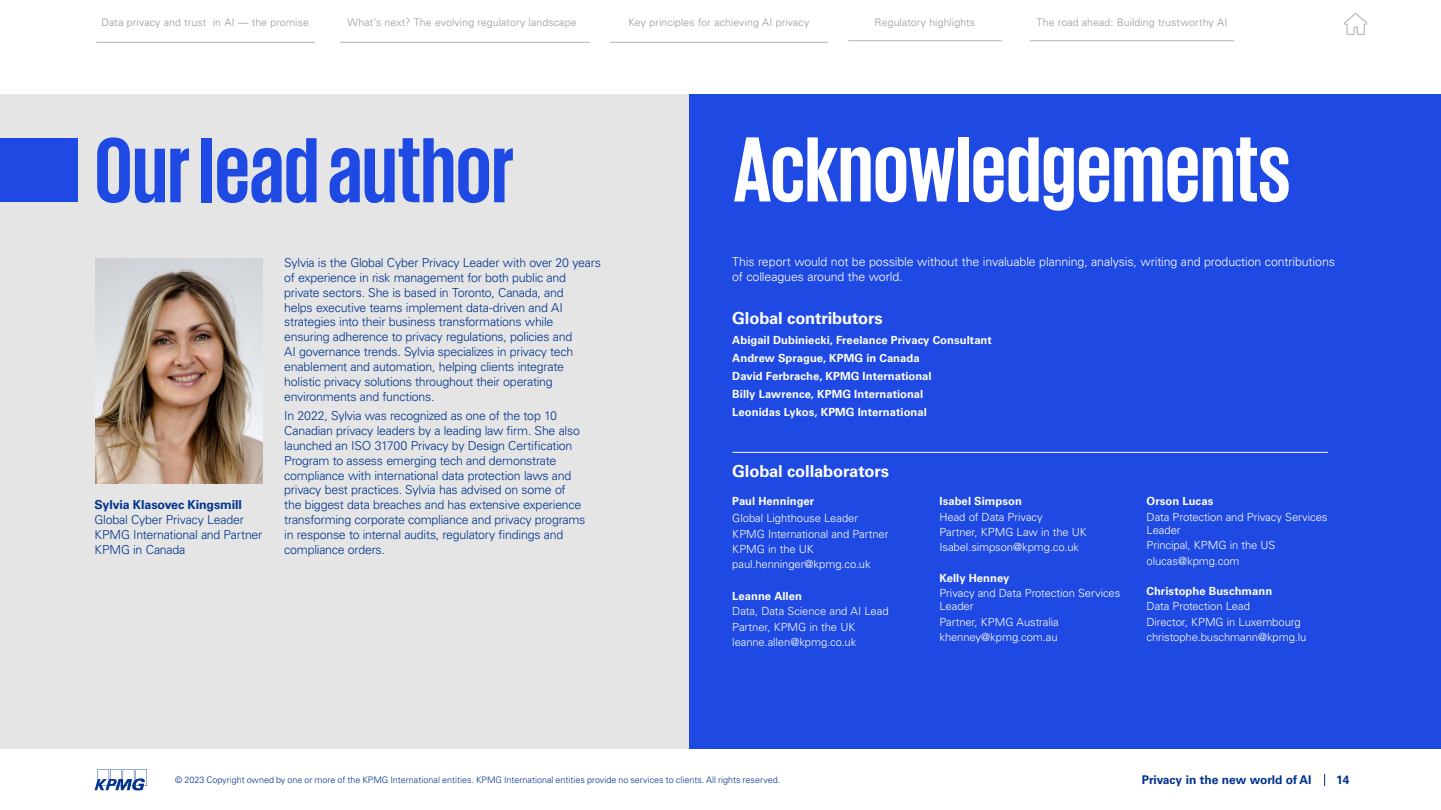
<style>
.page{position:relative;width:1441px;height:810px;background:#fff}
.page>*{position:absolute;margin:0;border:0;box-sizing:border-box;transform-origin:0 0}
.t1{font:700 94.5px "KPMG";color:#fff}
.t2{font:700 94.5px "KPMG";color:#1e49e2}
.t3{font:700 16.5px "Univers LT Std";letter-spacing:-.01em;color:#fff}
.t4{font:300 12.38px/14.9px "Univers LT Std";letter-spacing:-.02em;color:#00338d}
.t5{font:300 12.38px/14.9px "Univers LT Std";letter-spacing:-.01em;color:#fff}
.t6{font:700 12.38px "Univers LT Std";letter-spacing:-.01em;color:#00338d}
.t7{font:700 12px "Univers LT Std";color:#00338d}
.t8{font:300 11.25px/15.2px "Univers LT Std";letter-spacing:-.01em;color:#fff}
.t9{font:700 11.25px/18.1px "Univers LT Std";letter-spacing:.005em;color:#fff}
.t10{font:300 10.5px "Univers LT Std";letter-spacing:.01em;color:#989898}
.t11{font:300 9px "Univers LT Std";color:#00338d}
</style>
<div class="page">
<div style="left:0;top:94px;width:732px;height:655px;background:#e5e5e5"></div>
<div style="left:689px;top:94px;width:751px;height:655px;background:#1e49e2"></div>
<div style="left:0;top:138px;width:77px;height:64px;background:#1e49e2"></div>
<img style="left:96px;top:258px;width:166px;height:225px">
<hr style="left:732px;top:452px;width:595px;height:1px;background:#fff">
<svg style="left:94px;top:769px;width:53px;height:22px"></svg>
<svg style="left:1324px;top:774px;width:1px;height:12px"></svg>
<svg style="left:1344px;top:13px;width:24px;height:22px"></svg>
<hr style="left:97px;top:42px;width:217px;height:1px;background:#b2b2b2">
<hr style="left:340px;top:42px;width:249px;height:1px;background:#b2b2b2">
<hr style="left:610px;top:42px;width:217px;height:1px;background:#b2b2b2">
<hr style="left:848px;top:40px;width:153px;height:1px;background:#b2b2b2">
<hr style="left:1030px;top:40px;width:203px;height:1px;background:#b2b2b2">
<p class="t10" style="left:102px;top:16px;width:209px">Data privacy and trust in AI — the promise</p>
<p class="t10" style="left:347px;top:16px;width:230px">What’s next? The evolving regulatory landscape</p>
<p class="t10" style="left:628px;top:16px;width:182px">Key principles for achieving AI privacy</p>
<p class="t10" style="left:874px;top:16px;width:102px">Regulatory highlights</p>
<p class="t10" style="left:1036px;top:16px;width:192px">The road ahead: Building trustworthy AI</p>
<h1 class="t2" style="left:94px;top:123px;width:421px">Our leadauthor</h1>
<h1 class="t1" style="left:733px;top:122px;width:559px">Acknowledgements</h1>
<p class="t6" style="left:94px;top:498px;width:149px">Sylvia Klasovec Kingsmill</p>
<p class="t4" style="left:94px;top:512px;width:169px">Global Cyber Privacy Leader<br>KPMG International and Partner<br>KPMG in Canada</p>
<p class="t4" style="left:284px;top:255px;width:318px">Sylvia is the Global Cyber Privacy Leader with over 20 years of experience in risk management for both public and private sectors. She is based in Toronto, Canada, and<br>helps executive teams implement data-driven and AI strategies into their business transformations while ensuring adherence to privacy regulations, policies and<br>AI governance trends. Sylvia specializes in privacy tech enablement and automation, helping clients integrate holistic privacy solutions throughout their operating environments and functions.</p>
<p class="t4" style="left:284px;top:408px;width:302px">In 2022, Sylvia was recognized as one of the top 10<br>Canadian privacy leaders by a leading law firm. She also launched an ISO 31700 Privacy by Design Certification Program to assess emerging tech and demonstrate compliance with international data protection laws and privacy best practices. Sylvia has advised on some of the biggest data breaches and has extensive experience transforming corporate compliance and privacy programs in response to internal audits, regulatory findings and compliance orders.</p>
<p class="t5" style="left:732px;top:254px;width:604px">This report would not be possible without the invaluable planning, analysis, writing and production contributions of colleagues around the world.</p>
<h2 class="t3" style="left:732px;top:308px;width:152px">Global contributors</h2>
<p class="t9" style="left:732px;top:331px;width:261px">Abigail Dubiniecki, Freelance Privacy Consultant Andrew Sprague, KPMG in Canada<br>David Ferbrache, KPMG International<br>Billy Lawrence, KPMG International<br>Leonidas Lykos, KPMG International</p>
<h2 class="t3" style="left:732px;top:461px;width:158px">Global collaborators</h2>
<p class="t9" style="left:732px;top:493px;width:83px">Paul Henninger</p>
<p class="t8" style="left:732px;top:511px;width:158px">Global Lighthouse Leader<br>KPMG International and Partner<br>KPMG in the UK paul.henninger@kpmg.co.uk</p>
<p class="t9" style="left:732px;top:587px;width:71px">Leanne Allen</p>
<p class="t8" style="left:732px;top:604px;width:158px">Data, Data Science and AI Lead<br>Partner, KPMG in the UK leanne.allen@kpmg.co.uk</p>
<p class="t9" style="left:939px;top:493px;width:84px">Isabel Simpson</p>
<p class="t8" style="left:939px;top:509px;width:149px">Head of Data Privacy<br>Partner, KPMG Law in the UK<br>Isabel.simpson@kpmg.co.uk</p>
<p class="t9" style="left:939px;top:569px;width:71px">Kelly Henney</p>
<p class="t8" style="left:939px;top:586px;width:182px;line-height:13.5px">Privacy and Data Protection Services<br>Leader</p>
<p class="t8" style="left:939px;top:614px;width:121px">Partner, KPMG Australia khenney@kpmg.com.au</p>
<p class="t9" style="left:1146px;top:493px;width:68px">Orson Lucas</p>
<p class="t8" style="left:1146px;top:510px;width:182px;line-height:13.5px">Data Protection and Privacy Services<br>Leader</p>
<p class="t8" style="left:1146px;top:538px;width:130px">Principal, KPMG in the US olucas@kpmg.com</p>
<p class="t9" style="left:1146px;top:582px;width:127px">Christophe Buschmann</p>
<p class="t8" style="left:1146px;top:599px;width:161px">Data Protection Lead<br>Director, KPMG in Luxembourg christophe.buschmann@kpmg.lu</p>
<p class="t11" style="left:175px;top:774px;width:606px">© 2023 Copyright owned by one or more of the KPMG International entities. KPMG International entities provide no services to clients. All rights reserved.</p>
<p class="t7" style="left:1141px;top:773px;width:171px">Privacy in the new world of AI</p>
<p class="t7" style="left:1335px;top:773px;width:15px">14</p>
</div>
